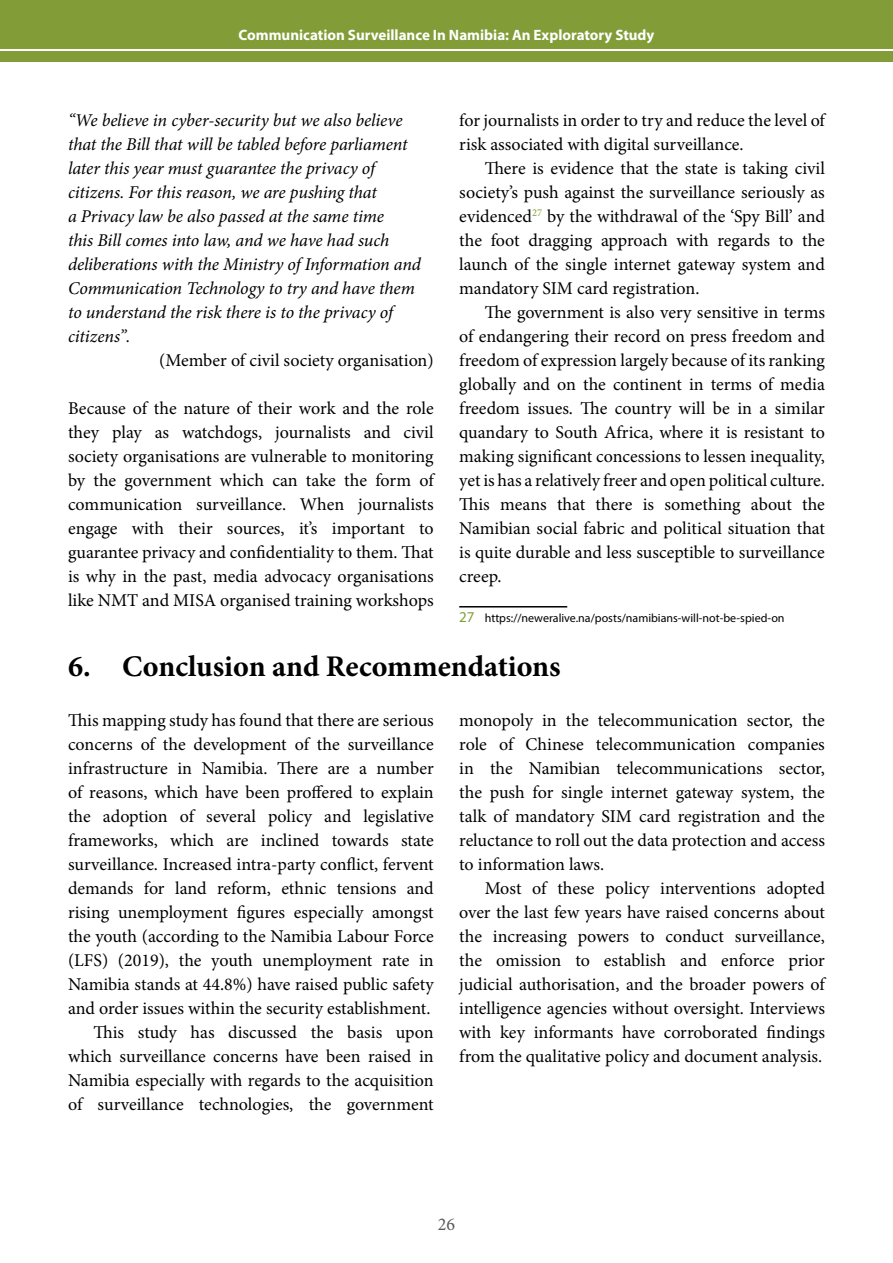
<style>
.page{position:relative;width:893px;height:1263px;background:#fff}
.page>*{position:absolute;margin:0;border:0;box-sizing:border-box;transform-origin:0 0}
.t1{font:700 30px "Minion Pro";color:#000}
.t2{font:18px/24px "Minion Pro";color:#000;text-align:justify}
.t3{font:italic 18px/24px "Minion Pro";letter-spacing:-.005em;color:#000}
.t4{font:18px "Minion Pro";color:#58595b}
.t5{font:700 15px "Myriad Pro";color:#fff}
.t6{font:12px "Myriad Pro";color:#000}
.s1{font-size:15px;color:#829d37}
</style>
<div class="page">
<div style="left:0;top:0;width:893px;height:62px;background:#829d37"></div>
<hr style="left:0;top:49px;width:893px;height:2px;background:#fff">
<hr style="left:459px;top:606px;width:108px;height:1px;background:#000">
<p class="t5" style="left:239px;top:26px;width:417px">Communication Surveillance In Namibia: An Exploratory Study</p>
<p class="t2" style="left:459px;top:108px;width:367px">for journalists in order to try and reduce the level of risk associated with digital surveillance.</p>
<p class="t2" style="left:459px;top:156px;width:367px;text-indent:26px">There is evidence that the state is taking civil society’s push against the surveillance seriously as evidenced<sup>27</sup> by the withdrawal of the ‘Spy Bill’ and the foot dragging approach with regards to the launch of the single internet gateway system and mandatory SIM card registration.</p>
<p class="t2" style="left:459px;top:300px;width:367px;text-indent:26px">The government is also very sensitive in terms of endangering their record on press freedom and freedom of expression largely because of its ranking globally and on the continent in terms of media freedom issues. The country will be in a similar quandary to South Africa, where it is resistant to making significant concessions to lessen inequality, yet is has a relatively freer and open political culture.<br>This means that there is something about the Namibian social fabric and political situation that is quite durable and less susceptible to surveillance creep.</p>
<p class="t6" style="left:459px;top:610px;width:327px"><span class="s1">27</span> https://neweralive.na/posts/namibians-will-not-be-spied-on</p>
<h1 class="t1" style="left:68px;top:645px;width:494px">6. Conclusion and Recommendations</h1>
<p class="t2" style="left:68px;top:708px;width:367px;text-align:right">This mapping study has found that there are serious concerns of the development of the surveillance infrastructure in Namibia. There are a number of reasons, which have been proffered to explain the adoption of several policy and legislative frameworks, which are inclined towards state surveillance. Increased intra-party conflict, fervent demands for land reform, ethnic tensions and rising unemployment figures especially amongst the youth (according to the Namibia Labour Force (LFS) (2019), the youth unemployment rate in Namibia stands at 44.8%) have raised public safety and order issues within the security establishment.<br>This study has discussed the basis upon which surveillance concerns have been raised in Namibia especially with regards to the acquisition of surveillance technologies, the government</p>
<p class="t2" style="left:459px;top:708px;width:367px">monopoly in the telecommunication sector, the role of Chinese telecommunication companies in the Namibian telecommunications sector, the push for single internet gateway system, the talk of mandatory SIM card registration and the reluctance to roll out the data protection and access to information laws.</p>
<p class="t3" style="left:68px;top:108px;width:355px">“We believe in cyber-security but we also believe that the Bill that will be tabled before parliament later this year must guarantee the privacy of citizens. For this reason, we are pushing that<br>a Privacy law be also passed at the same time<br>this Bill comes into law, and we have had such deliberations with the Ministry of Information and Communication Technology to try and have them to understand the risk there is to the privacy of citizens”.</p>
<p class="t2" style="left:159px;top:348px;width:276px">(Member of civil society organisation)</p>
<p class="t2" style="left:68px;top:396px;width:367px">Because of the nature of their work and the role they play as watchdogs, journalists and civil society organisations are vulnerable to monitoring by the government which can take the form of communication surveillance. When journalists engage with their sources, it’s important to guarantee privacy and confidentiality to them. That is why in the past, media advocacy organisations like NMT and MISA organised training workshops</p>
<p class="t2" style="left:459px;top:876px;width:367px;text-indent:26px">Most of these policy interventions adopted over the last few years have raised concerns about the increasing powers to conduct surveillance, the omission to establish and enforce prior judicial authorisation, and the broader powers of intelligence agencies without oversight. Interviews with key informants have corroborated findings from the qualitative policy and document analysis.</p>
<p class="t4" style="left:438px;top:1212px;width:19px">26</p>
</div>
